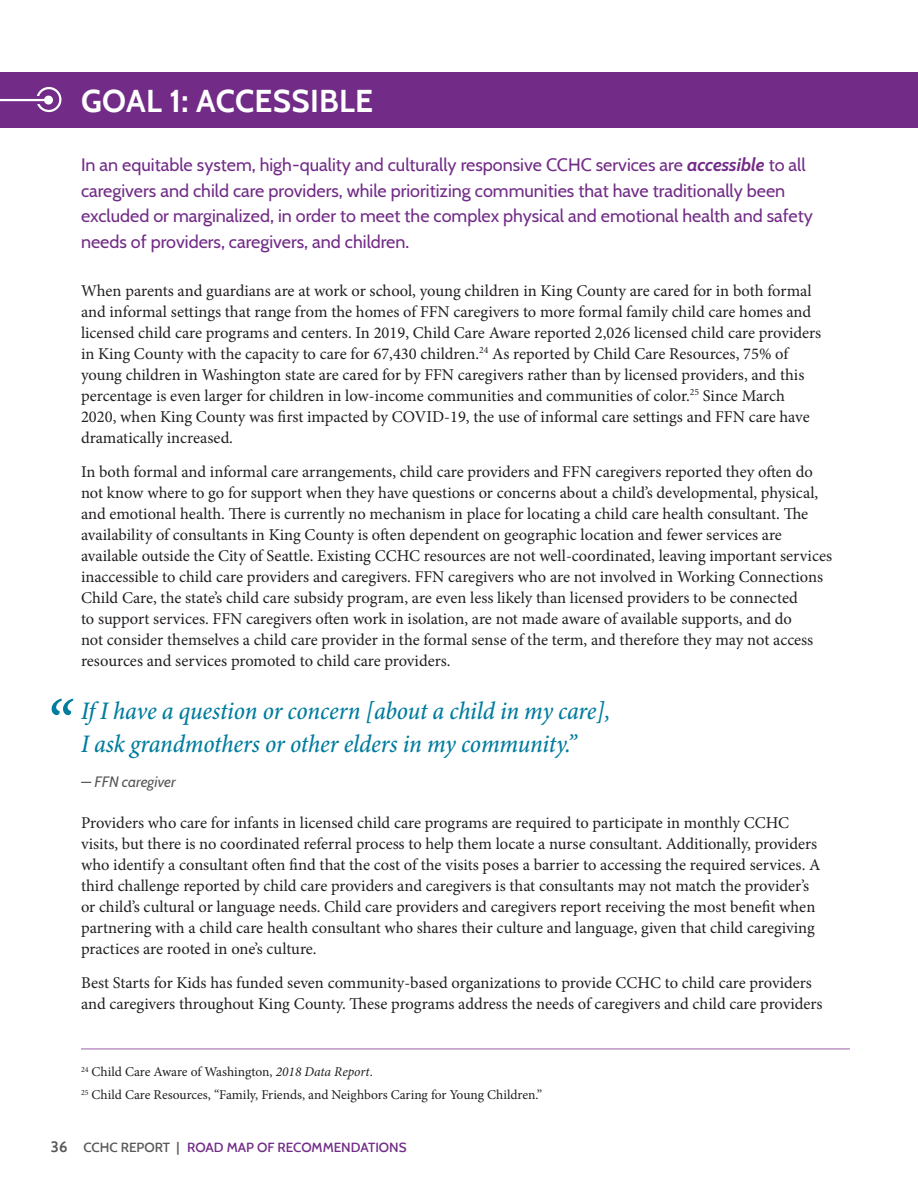
<style>
.page{position:relative;width:918px;height:1188px;background:#fff}
.page>*{position:absolute;margin:0;border:0;box-sizing:border-box;transform-origin:0 0}
.quote{font:italic 500 condensed 70.5px "Minion Pro";color:#007c9e}
.RM_goal-heading{font:700 31.5px "Cabin";letter-spacing:.01em;color:#fff}
.quote-2{font:italic 500 condensed 25.5px/33px "Minion Pro";letter-spacing:-.005em;color:#007c9e}
.RM_goal_leader__h4{font:18px/25.5px "Cabin";color:#722c87}
.body{font:16.5px/21px "Minion Pro";color:#231f20}
.quote-attribution{font:italic 15px "Cabin";color:#57585a}
.footnote-add_l{font:13.5px "Minion Pro";color:#231f20}
.footnote-first{font:13.5px "Minion Pro";letter-spacing:-.005em;color:#231f20}
.footer-section{font:500 13.5px "Cabin";color:#722c87}
.s1{font-weight:700;font-style:italic}
.s2{font-style:italic}
.s3{font-weight:700;font-size:15px;color:#57585a}
.s4{color:#57585a}
</style>
<div class="page">
<div style="left:0;top:73px;width:918px;height:55px;background:#722c87"></div>
<div style="left:36px;top:87px;width:25px;height:25px;border:2px solid #fff;border-radius:50%"></div>
<svg style="left:28px;top:96px;width:16px;height:7px"></svg>
<hr style="left:0;top:99px;width:49px;height:2px;background:#fff">
<div style="left:44px;top:96px;width:9px;height:9px;background:#fff;border-radius:50%"></div>
<hr style="left:81px;top:1049px;width:769px;height:1px;background:#9c60a8">
<p class="RM_goal-heading" style="left:81px;top:76px;width:294px">GOAL 1: ACCESSIBLE</p>
<p class="RM_goal_leader__h4" style="left:81px;top:151px;width:734px">In an equitable system, high-quality and culturally responsive CCHC services are <span class="s1">accessible</span> to all caregivers and child care providers, while prioritizing communities that have traditionally been excluded or marginalized, in order to meet the complex physical and emotional health and safety needs of providers, caregivers, and children.</p>
<p class="body" style="left:81px;top:280px;width:742px">When parents and guardians are at work or school, young children in King County are cared for in both formal and informal settings that range from the homes of FFN caregivers to more formal family child care homes and licensed child care programs and centers. In 2019, Child Care Aware reported 2,026 licensed child care providers in King County with the capacity to care for 67,430 children.<sup>24</sup> As reported by Child Care Resources, 75% of young children in Washington state are cared for by FFN caregivers rather than by licensed providers, and this percentage is even larger for children in low-income communities and communities of color.<sup>25</sup> Since March 2020, when King County was first impacted by COVID-19, the use of informal care settings and FFN care have dramatically increased.</p>
<p class="body" style="left:81px;top:461px;width:753px">In both formal and informal care arrangements, child care providers and FFN caregivers reported they often do not know where to go for support when they have questions or concerns about a child’s developmental, physical, and emotional health. There is currently no mechanism in place for locating a child care health consultant. The availability of consultants in King County is often dependent on geographic location and fewer services are available outside the City of Seattle. Existing CCHC resources are not well-coordinated, leaving important services inaccessible to child care providers and caregivers. FFN caregivers who are not involved in Working Connections Child Care, the state’s child care subsidy program, are even less likely than licensed providers to be connected<br>to support services. FFN caregivers often work in isolation, are not made aware of available supports, and do<br>not consider themselves a child care provider in the formal sense of the term, and therefore they may not access resources and services promoted to child care providers.</p>
<p class="quote-2" style="left:81px;top:696px;width:531px">If I have a question or concern [about a child in my care],<br>I ask grandmothers or other elders in my community.”</p>
<p class="quote-attribution" style="left:81px;top:770px;width:96px">— FFN caregiver</p>
<p class="body" style="left:81px;top:812px;width:741px">Providers who care for infants in licensed child care programs are required to participate in monthly CCHC visits, but there is no coordinated referral process to help them locate a nurse consultant. Additionally, providers who identify a consultant often find that the cost of the visits poses a barrier to accessing the required services. A third challenge reported by child care providers and caregivers is that consultants may not match the provider’s or child’s cultural or language needs. Child care providers and caregivers report receiving the most benefit when partnering with a child care health consultant who shares their culture and language, given that child caregiving practices are rooted in one’s culture.</p>
<p class="body" style="left:81px;top:972px;width:743px">Best Starts for Kids has funded seven community-based organizations to provide CCHC to child care providers and caregivers throughout King County. These programs address the needs of caregivers and child care providers</p>
<p class="quote" style="left:44px;top:684px;width:27px">“</p>
<p class="footnote-first" style="left:81px;top:1063px;width:293px"><sup>24</sup> Child Care Aware of Washington, <span class="s2">2018 Data Report</span>.</p>
<p class="footnote-add_l" style="left:81px;top:1086px;width:463px"><sup>25</sup> Child Care Resources, “Family, Friends, and Neighbors Caring for Young Children.”</p>
<p class="footer-section" style="left:51px;top:1137px;width:357px"><span class="s3">36</span> <span class="s4">CCHC REPORT |</span> ROAD MAP OF RECOMMENDATIONS</p>
</div>
